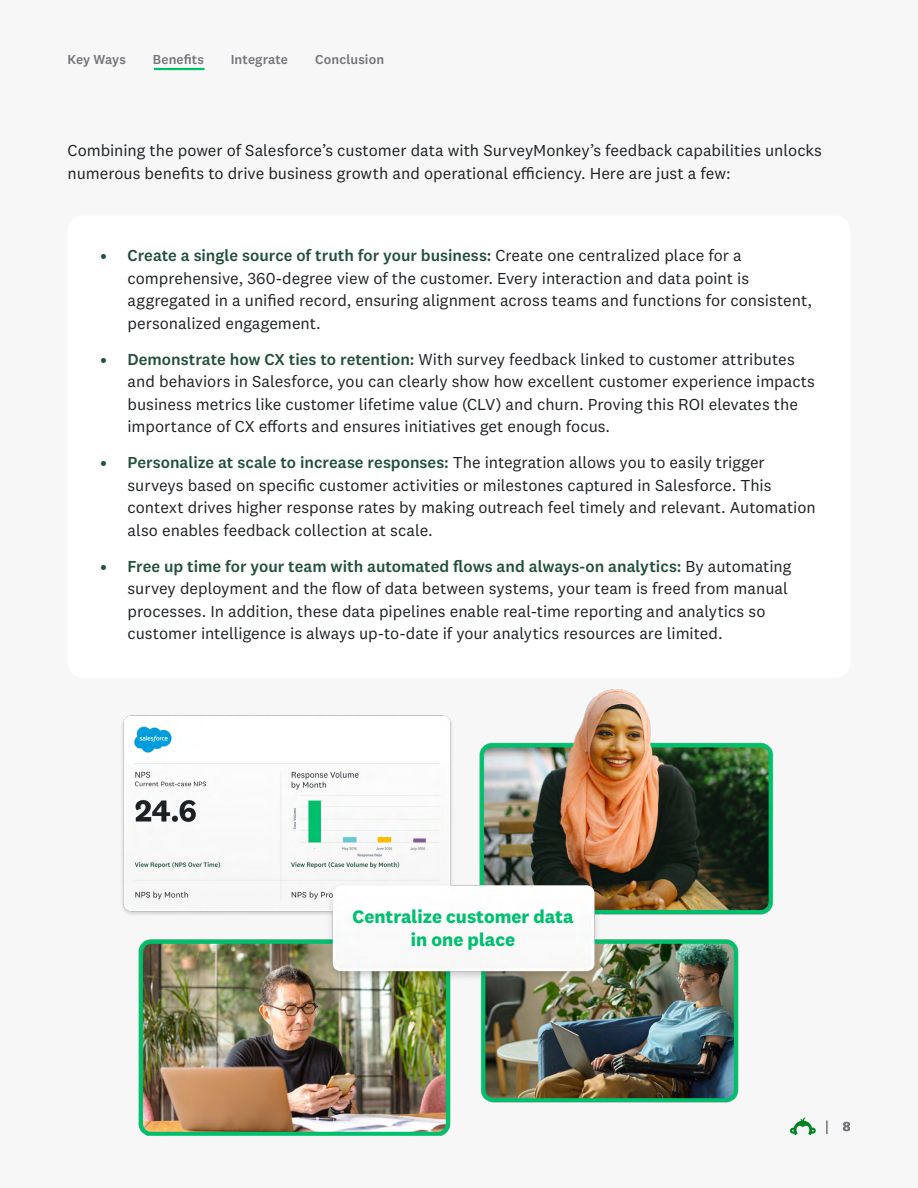
<style>
.page{position:relative;width:918px;height:1188px;background:#f7f7f7}
.page>*{position:absolute;margin:0;border:0;box-sizing:border-box;transform-origin:0 0}
.t1{font:700 18.75px/22.5px "National 2";color:#00bf6f;text-align:center}
.t2{font:16.5px/22.5px "National 2";color:#1e2124}
.t3{font:500 13.5px "National 2";letter-spacing:.01em;color:#73747a}
.s1{font-weight:500;color:#224f3c}
</style>
<div class="page">
<hr style="left:155px;top:68px;width:48px;height:2px;background:#00bf6f">
<div style="left:67px;top:216px;width:783px;height:462px;background:#fff;border-radius:16px"></div>
<img style="left:122px;top:689px;width:652px;height:446px">
<svg style="left:790px;top:1117px;width:26px;height:18px"></svg>
<svg style="left:826px;top:1120px;width:2px;height:14px"></svg>
<p class="t3" style="left:68px;top:51px;width:60px">Key Ways</p>
<p class="t3" style="left:153px;top:51px;width:53px">Benefits</p>
<p class="t3" style="left:231px;top:51px;width:59px">Integrate</p>
<p class="t3" style="left:315px;top:51px;width:71px">Conclusion</p>
<p class="t2" style="left:68px;top:139px;width:756px">Combining the power of Salesforce’s customer data with SurveyMonkey’s feedback capabilities unlocks numerous benefits to drive business growth and operational efficiency. Here are just a few:</p>
<p class="t2" style="left:128px;top:244px;width:686px;text-indent:-27px"><span class="s1">• Create a single source of truth for your business:</span> Create one centralized place for a comprehensive, 360-degree view of the customer. Every interaction and data point is aggregated in a unified record, ensuring alignment across teams and functions for consistent, personalized engagement.</p>
<p class="t2" style="left:128px;top:348px;width:689px;text-indent:-27px"><span class="s1">• Demonstrate how CX ties to retention:</span> With survey feedback linked to customer attributes and behaviors in Salesforce, you can clearly show how excellent customer experience impacts business metrics like customer lifetime value (CLV) and churn. Proving this ROI elevates the importance of CX efforts and ensures initiatives get enough focus.</p>
<p class="t2" style="left:128px;top:451px;width:690px;text-indent:-27px"><span class="s1">• Personalize at scale to increase responses:</span> The integration allows you to easily trigger surveys based on specific customer activities or milestones captured in Salesforce. This context drives higher response rates by making outreach feel timely and relevant. Automation also enables feedback collection at scale.</p>
<p class="t2" style="left:128px;top:555px;width:665px;text-indent:-27px"><span class="s1">• Free up time for your team with automated flows and always-on analytics:</span> By automating survey deployment and the flow of data between systems, your team is freed from manual processes. In addition, these data pipelines enable real-time reporting and analytics so customer intelligence is always up-to-date if your analytics resources are limited.</p>
<p class="t1" style="left:353px;top:905px;width:223px">Centralize customer data in one place</p>
<p class="t3" style="left:843px;top:1118px;width:9px">8</p>
</div>
